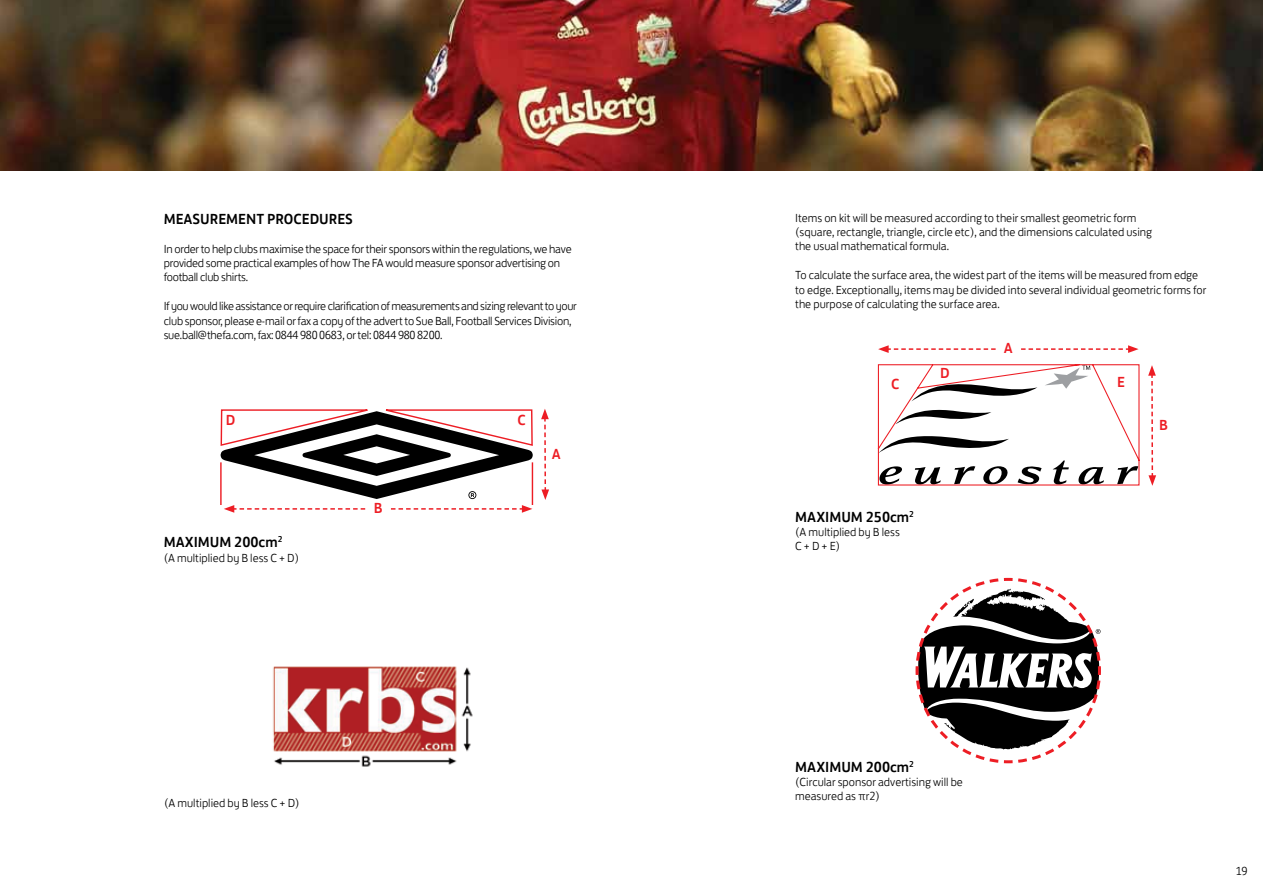
<style>
.page{position:relative;width:1263px;height:893px;background:#fff}
.page>*{position:absolute;margin:0;border:0;box-sizing:border-box;transform-origin:0 0}
.t1{font:500 15px "FS Jack";color:#000}
.t2{font:500 15px "FS Jack";color:#ed1d24}
.t3{font:300 12px/14.4px "FS Jack";letter-spacing:-.005em;color:#000}
</style>
<div class="page">
<svg style="left:878px;top:345px;width:260px;height:8px"></svg>
<svg style="left:1148px;top:365px;width:8px;height:121px"></svg>
<div style="left:998px;top:342px;width:20px;height:30px;background:#fff"></div>
<svg style="left:541px;top:409px;width:8px;height:91px"></svg>
<svg style="left:220px;top:409px;width:313px;height:104px"></svg>
<svg style="left:878px;top:364px;width:262px;height:122px"></svg>
<svg style="left:915px;top:577px;width:186px;height:187px"></svg>
<img style="left:0;top:0;width:1263px;height:170px">
<img style="left:273px;top:666px;width:200px;height:101px">
<p class="t1" style="left:164px;top:207px;width:148px">MEASU REMENT PROCEDU</p>
<p class="t1" style="left:329px;top:207px;width:17px">RES</p>
<p class="t3" style="left:164px;top:240px;width:409px">In order to help clubs maximise the space for their sponsors within the regulations, we have provided some practical examples of how The FA would measure sponsor advertising on football club shirts.</p>
<p class="t3" style="left:164px;top:298px;width:415px">If you would like assistance or require clarification of measurements and sizing relevant to your club sponsor, please e-mail or fax a copy of the advert to Sue Ball, Football Services Division, sue.ball@thefa.com, fax: 0844 980 0683, or tel: 0844 980 8200.</p>
<p class="t2" style="left:226px;top:408px;width:9px">D</p>
<p class="t2" style="left:517px;top:408px;width:10px">C</p>
<p class="t1" style="left:164px;top:530px;width:120px">MAXIMUM 200cm<sup>2</sup></p>
<p class="t3" style="left:164px;top:549px;width:137px">(A multiplied by B less C + D)</p>
<p class="t2" style="left:374px;top:495px;width:10px">B</p>
<p class="t2" style="left:552px;top:442px;width:10px">A</p>
<p class="t3" style="left:164px;top:794px;width:137px">(A multiplied by B less C + D)</p>
<p class="t3" style="left:795px;top:209px;width:359px">Items on kit will be measured according to their smallest geometric form (square, rectangle, triangle, circle etc), and the dimensions calculated using the usual mathematical formula.</p>
<p class="t3" style="left:795px;top:267px;width:413px">To calculate the surface area, the widest part of the items will be measured from edge to edge. Exceptionally, items may be divided into several individual geometric forms for the purpose of calculating the surface area.</p>
<p class="t2" style="left:1004px;top:336px;width:10px">A</p>
<p class="t2" style="left:891px;top:372px;width:10px">C</p>
<p class="t2" style="left:940px;top:361px;width:9px">D</p>
<p class="t1" style="left:795px;top:504px;width:120px">MAXIMUM 250cm<sup>2</sup></p>
<p class="t3" style="left:795px;top:523px;width:106px">(A multiplied by B less<br>C + D + E)</p>
<p class="t2" style="left:1117px;top:370px;width:8px">E</p>
<p class="t2" style="left:1159px;top:413px;width:10px">B</p>
<p class="t1" style="left:795px;top:754px;width:120px">MAXIMUM 200cm<sup>2</sup></p>
<p class="t3" style="left:795px;top:773px;width:169px">(Circular sponsor advertising will be measured as πr2)</p>
<p class="t3" style="left:1236px;top:862px;width:13px">19</p>
</div>
